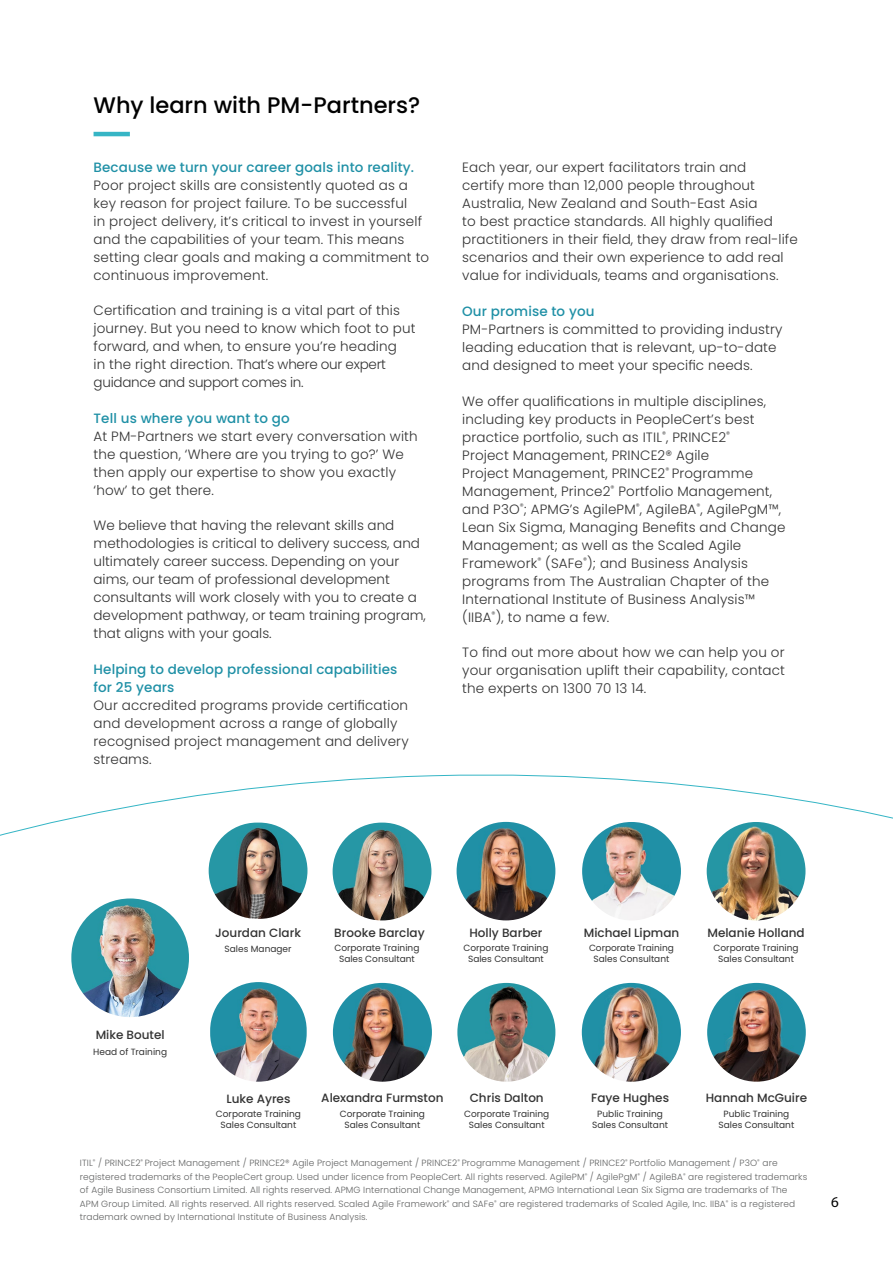
<style>
.page{position:relative;width:893px;height:1263px;background:#fff}
.page>*{position:absolute;margin:0;border:0;box-sizing:border-box;transform-origin:0 0}
.t1{font:500 22.5px "Poppins";color:#000}
.t2{font:15px "Myriad Pro";color:#000}
.t3{font:300 13.5px/18px "Poppins";letter-spacing:.01em;color:#333}
.t4{font:500 13.5px/18px "Poppins";letter-spacing:.01em;color:#1f90a6}
.t5{font:500 12px "Poppins";color:#333}
.t6{font:300 9px/13.5px "Poppins";letter-spacing:.01em;color:#626363}
.t7{font:9px/10.8px "Poppins";color:#333;text-align:center}
</style>
<div class="page">
<svg style="left:0;top:774px;width:893px;height:308px"></svg>
<hr style="left:94px;top:132px;width:36px;height:4px;background:#36b5c5">
<img style="left:333px;top:983px;width:99px;height:99px;border-radius:49px">
<img style="left:209px;top:822px;width:98px;height:97px;border-radius:48px">
<img style="left:333px;top:822px;width:98px;height:98px;border-radius:49px">
<img style="left:457px;top:822px;width:98px;height:98px;border-radius:49px">
<img style="left:582px;top:822px;width:99px;height:98px;border-radius:49px">
<img style="left:707px;top:822px;width:98px;height:98px;border-radius:49px">
<img style="left:210px;top:982px;width:97px;height:100px;border-radius:48px">
<img style="left:707px;top:983px;width:99px;height:99px;border-radius:49px">
<img style="left:457px;top:983px;width:98px;height:98px;border-radius:48px">
<img style="left:582px;top:983px;width:99px;height:99px;border-radius:49px">
<img style="left:71px;top:898px;width:118px;height:119px;border-radius:59px">
<h1 class="t1" style="left:94px;top:92px;width:328px">Why learn with PM-Partners?</h1>
<p class="t4" style="left:94px;top:158px;width:322px">Because we turn your career goals into reality.</p>
<p class="t3" style="left:94px;top:176px;width:337px">Poor project skills are consistently quoted as a key reason for project failure. To be successful<br>in project delivery, it’s critical to invest in yourself and the capabilities of your team. This means setting clear goals and making a commitment to continuous improvement.</p>
<p class="t3" style="left:94px;top:301px;width:324px">Certification and training is a vital part of this journey. But you need to know which foot to put forward, and when, to ensure you’re heading<br>in the right direction. That’s where our expert guidance and support comes in.</p>
<p class="t4" style="left:94px;top:409px;width:198px">Tell us where you want to go</p>
<p class="t3" style="left:94px;top:427px;width:326px">At PM-Partners we start every conversation with the question, ‘Where are you trying to go?’ We then apply our expertise to show you exactly ‘how’ to get there.</p>
<p class="t3" style="left:94px;top:516px;width:334px">We believe that having the relevant skills and methodologies is critical to delivery success, and ultimately career success. Depending on your aims, our team of professional development consultants will work closely with you to create a development pathway, or team training program, that aligns with your goals.</p>
<p class="t4" style="left:94px;top:660px;width:305px">Helping to develop professional capabilities for 25 years</p>
<p class="t3" style="left:94px;top:696px;width:317px">Our accredited programs provide certification and development across a range of globally recognised project management and delivery streams.</p>
<p class="t3" style="left:462px;top:158px;width:337px">Each year, our expert facilitators train and<br>certify more than 12,000 people throughout Australia, New Zealand and South-East Asia<br>to best practice standards. All highly qualified practitioners in their field, they draw from real-life scenarios and their own experience to add real value for individuals, teams and organisations.</p>
<p class="t4" style="left:462px;top:302px;width:134px">Our promise to you</p>
<p class="t3" style="left:462px;top:320px;width:322px">PM-Partners is committed to providing industry leading education that is relevant, up-to-date and designed to meet your specific needs.</p>
<p class="t3" style="left:462px;top:392px;width:325px">We offer qualifications in multiple disciplines, including key products in PeopleCert’s best practice portfolio, such as ITIL<sup>®</sup>, PRINCE2<sup>®<br></sup>Project Management, PRINCE2® Agile<br>Project Management, PRINCE2<sup>®</sup> Programme Management, Prince2<sup>®</sup> Portfolio Management, and P3O<sup>®</sup>; APMG’s AgilePM<sup>®</sup>, AgileBA<sup>®</sup>, AgilePgM™, Lean Six Sigma, Managing Benefits and Change Management; as well as the Scaled Agile Framework<sup>®</sup> (SAFe<sup>®</sup>); and Business Analysis programs from The Australian Chapter of the International Institute of Business Analysis™ (IIBA<sup>®</sup>), to name a few.</p>
<p class="t3" style="left:462px;top:643px;width:324px;text-align:justify">To find out more about how we can help you or your organisation uplift their capability, contact the experts on 1300 70 13 14.</p>
<p class="t5" style="left:215px;top:926px;width:87px">Jourdan Clark</p>
<p class="t7" style="left:225px;top:944px;width:68px">Sales Manager</p>
<p class="t5" style="left:334px;top:926px;width:92px">Brooke Barclay</p>
<p class="t7" style="left:334px;top:942px;width:86px">Corporate Training<br>Sales Consultant</p>
<p class="t5" style="left:469px;top:926px;width:75px">Holly Barber</p>
<p class="t5" style="left:584px;top:926px;width:97px">Michael Lipman</p>
<p class="t5" style="left:707px;top:926px;width:99px">Melanie Holland</p>
<p class="t7" style="left:463px;top:942px;width:86px">Corporate Training<br>Sales Consultant</p>
<p class="t7" style="left:589px;top:942px;width:86px">Corporate Training<br>Sales Consultant</p>
<p class="t7" style="left:714px;top:942px;width:86px">Corporate Training<br>Sales Consultant</p>
<p class="t5" style="left:96px;top:1027px;width:70px">Mike Boutel</p>
<p class="t7" style="left:93px;top:1046px;width:75px">Head of Training</p>
<p class="t5" style="left:226px;top:1091px;width:66px">Luke Ayres</p>
<p class="t5" style="left:321px;top:1090px;width:124px">Alexandra Furmston</p>
<p class="t5" style="left:470px;top:1090px;width:76px">Chris Dalton</p>
<p class="t5" style="left:591px;top:1090px;width:79px">Faye Hughes</p>
<p class="t5" style="left:706px;top:1090px;width:103px">Hannah McGuire</p>
<p class="t7" style="left:216px;top:1109px;width:86px">Corporate Training<br>Sales Consultant</p>
<p class="t7" style="left:464px;top:1109px;width:86px">Corporate Training<br>Sales Consultant</p>
<p class="t7" style="left:340px;top:1109px;width:86px">Corporate Training<br>Sales Consultant</p>
<p class="t7" style="left:592px;top:1109px;width:77px">Public Training<br>Sales Consultant</p>
<p class="t7" style="left:718px;top:1109px;width:77px">Public Training<br>Sales Consultant</p>
<p class="t6" style="left:80px;top:1156px;width:729px">ITIL<sup>®</sup> / PRINCE2<sup>®</sup> Project Management / PRINCE2® Agile Project Management / PRINCE2<sup>®</sup> Programme Management / PRINCE2<sup>®</sup> Portfolio Management / P3O<sup>®</sup> are registered trademarks of the PeopleCert group. Used under licence from PeopleCert. All rights reserved. AgilePM<sup>®</sup> / AgilePgM<sup>®</sup> / AgileBA<sup>®</sup> are registered trademarks of Agile Business Consortium Limited. All rights reserved. APMG International Change Management, APMG International Lean Six Sigma are trademarks of The APM Group Limited. All rights reserved. All rights reserved. Scaled Agile Framework<sup>®</sup> and SAFe<sup>®</sup> are registered trademarks of Scaled Agile, Inc. IIBA<sup>®</sup> is a registered trademark owned by International Institute of Business Analysis.</p>
<p class="t2" style="left:831px;top:1193px;width:9px">6</p>
</div>
